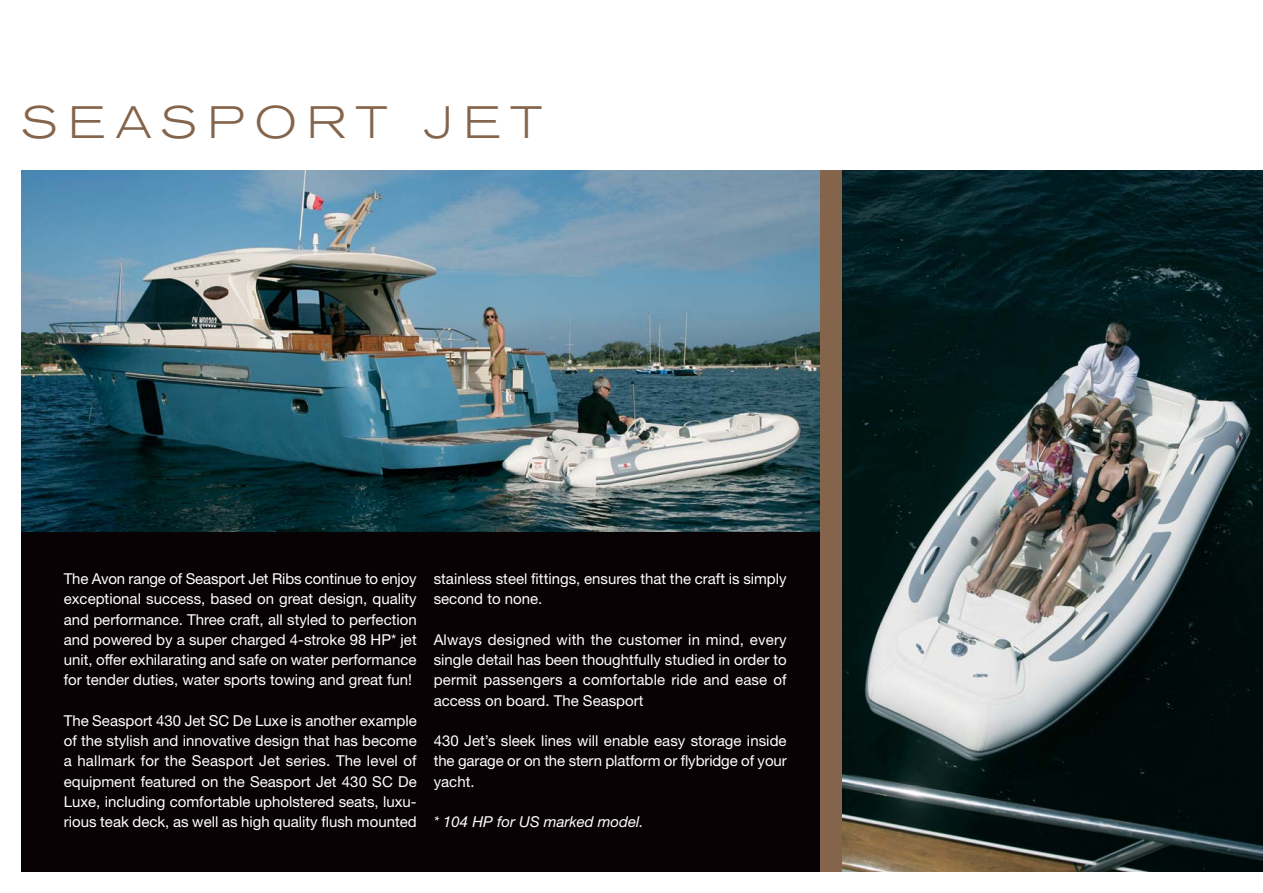
<style>
.page{position:relative;width:1263px;height:893px;background:#fff}
.page>*{position:absolute;margin:0;border:0;box-sizing:border-box;transform-origin:0 0}
.t1{font:300 expanded 45px "Akzidenz Grotesk BE";letter-spacing:.24em;color:#84644b}
.t2{font:15px/20.2px "Helvetica Neue";color:#fff;text-align:justify}
.t3{font:italic 15px "Helvetica Neue";color:#fff}
</style>
<div class="page">
<img style="left:842px;top:170px;width:421px;height:702px">
<div style="left:21px;top:170px;width:821px;height:702px;background:#090204"></div>
<img style="left:21px;top:170px;width:800px;height:361px">
<div style="left:821px;top:170px;width:21px;height:702px;background:#84644b"></div>
<h1 class="t1" style="left:21px;top:106px;width:522px">SEASPORT JET</h1>
<p class="t2" style="left:64px;top:570px;width:354px">The Avon range of Seasport Jet Ribs continue to enjoy exceptional success, based on great design, quality and performance. Three craft, all styled to perfection and powered by a super charged 4-stroke 98 HP* jet unit, offer exhilarating and safe on water performance for tender duties, water sports towing and great fun!</p>
<p class="t2" style="left:64px;top:712px;width:354px">The Seasport 430 Jet SC De Luxe is another example of the stylish and innovative design that has become a hallmark for the Seasport Jet series. The level of equipment featured on the Seasport Jet 430 SC De Luxe, including comfortable upholstered seats, luxu&shy;rious teak deck, as well as high quality flush mounted</p>
<p class="t2" style="left:434px;top:570px;width:354px">stainless steel fittings, ensures that the craft is simply second to none.</p>
<p class="t2" style="left:434px;top:631px;width:354px">Always designed with the customer in mind, every single detail has been thoughtfully studied in order to permit passengers a comfortable ride and ease of access on board. The Seasport</p>
<p class="t2" style="left:434px;top:732px;width:354px">430 Jet’s sleek lines will enable easy storage inside the garage or on the stern platform or flybridge of your yacht.</p>
<p class="t3" style="left:434px;top:816px;width:211px">* 104 HP for US marked model.</p>
</div>
